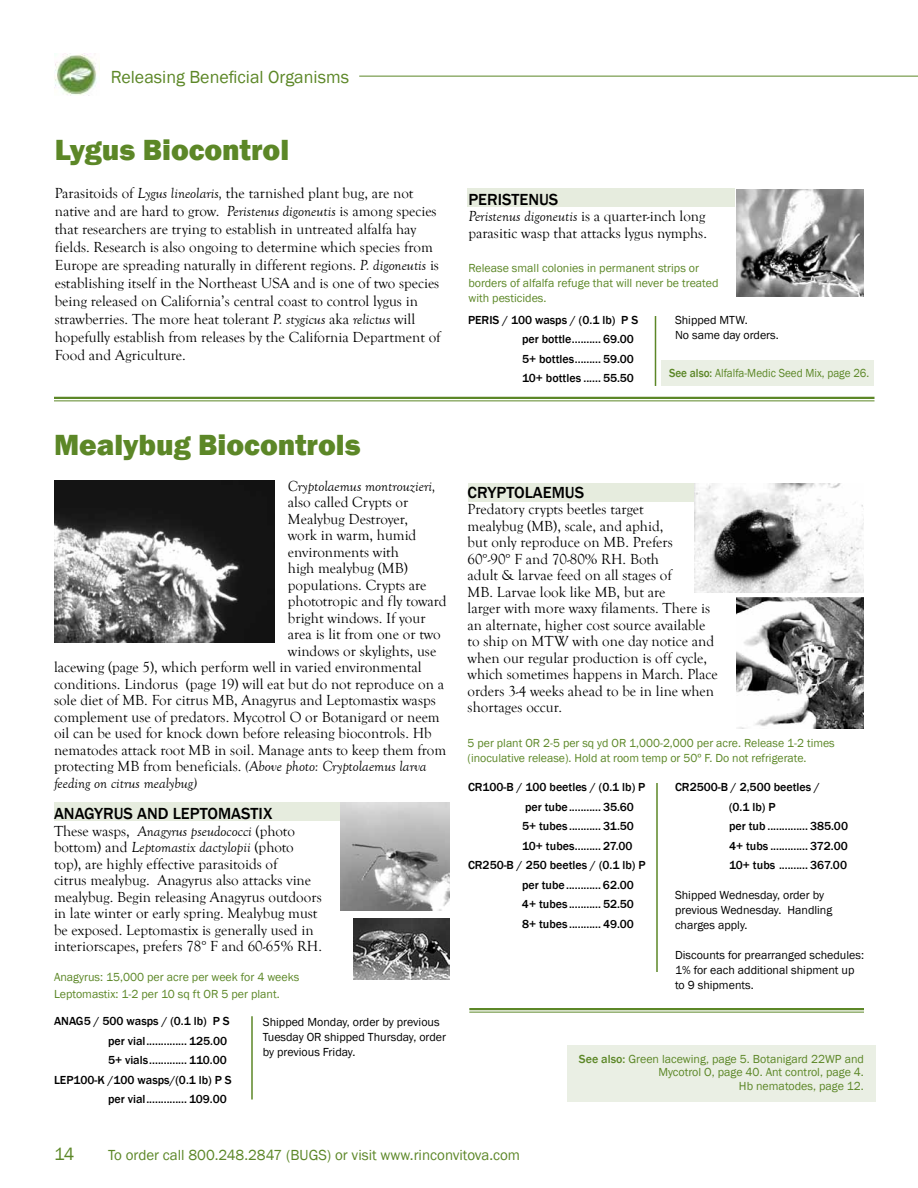
<style>
.page{position:relative;width:918px;height:1188px;background:#fff}
.page>*{position:absolute;margin:0;border:0;box-sizing:border-box;transform-origin:0 0}
.t1{font:800 30px "Franklin Gothic";color:#5c8727}
.t2{font:18px "Franklin Gothic";color:#5c8727}
.t3{font:500 16.5px "Franklin Gothic";color:#000}
.t4{font:15px/16.5px "Goudy Old Style T";color:#000}
.t5{font:italic 15px "Goudy Old Style T";color:#000}
.t6{font:15px "Franklin Gothic";color:#5c8727}
.t7{font:500 12px/19.5px "Franklin Gothic";color:#000}
.t8{font:12px/15px "Franklin Gothic";color:#5c8727}
.t9{font:12px/15px "Franklin Gothic";color:#000}
.t10{font:12px "Franklin Gothic";color:#5c8727;scale:.93 1}
.s1{font-style:italic}
.s2{font-weight:500}
.s3{font-style:normal}
</style>
<div class="page">
<div style="left:662px;top:360px;width:212px;height:26px;background:#eaefe4"></div>
<div style="left:54px;top:802px;width:384px;height:18px;background:#e6ecde"></div>
<div style="left:468px;top:484px;width:396px;height:18px;background:#e6ecde"></div>
<div style="left:467px;top:189px;width:396px;height:18px;background:#e6ecde"></div>
<img style="left:736px;top:189px;width:127px;height:108px">
<hr style="left:655px;top:316px;width:1px;height:70px;background:#5c8727">
<img style="left:54px;top:480px;width:220px;height:163px">
<hr style="left:251px;top:1016px;width:2px;height:84px;background:#5c8727">
<img style="left:341px;top:802px;width:109px;height:108px">
<hr style="left:656px;top:783px;width:2px;height:189px;background:#5c8727">
<img style="left:694px;top:484px;width:170px;height:109px">
<img style="left:736px;top:598px;width:128px;height:131px">
<div style="left:568px;top:1046px;width:308px;height:56px;background:#eaefe4"></div>
<hr style="left:54px;top:397px;width:820px;height:2px;background:#5c8727">
<hr style="left:54px;top:400px;width:820px;height:1px;background:#5c8727">
<hr style="left:469px;top:1008px;width:395px;height:2px;background:#5c8727">
<hr style="left:469px;top:1012px;width:395px;height:1px;background:#5c8727">
<img style="left:353px;top:918px;width:96px;height:61px">
<hr style="left:359px;top:76px;width:559px;height:1px;background:#5c8727">
<img style="left:54px;top:54px;width:46px;height:42px">
<p class="t2" style="left:111px;top:65px;width:240px">Releasing Beneficial Organisms</p>
<h1 class="t1" style="left:55px;top:131px;width:236px">Lygus Biocontrol</h1>
<p class="t4" style="left:55px;top:184px;width:387px;line-height:18px">Parasitoids of <span class="s1">Lygus lineolaris,</span> the tarnished plant bug, are not native and are hard to grow. <span class="s1">Peristenus digoneutis</span> is among species that researchers are trying to establish in untreated alfalfa hay fields. Research is also ongoing to determine which species from Europe are spreading naturally in different regions. <span class="s1">P. digoneutis</span> is establishing itself in the Northeast USA and is one of two species being released on California’s central coast to control lygus in strawberries. The more heat tolerant <span class="s1">P. stygicus</span> aka <span class="s1">relictus</span> will hopefully establish from releases by the California Department of Food and Agriculture.</p>
<p class="t3" style="left:468px;top:189px;width:91px">PERISTENUS</p>
<p class="t4" style="left:468px;top:208px;width:240px"><span class="s1">Peristenus digoneutis</span> is a quarter-inch long parasitic wasp that attacks lygus nymphs.</p>
<p class="t8" style="left:468px;top:261px;width:252px">Release small colonies in permanent strips or borders of alfalfa refuge that will never be treated with pesticides.</p>
<p class="t7" style="left:522px;top:310px;width:118px;text-indent:-54px">PERIS / 100 wasps / (0.1 lb) P S per bottle.......... 69.00<br>5+ bottles......... 59.00<br>10+ bottles ...... 55.50</p>
<p class="t9" style="left:675px;top:313px;width:105px">Shipped MTW.<br>No same day orders.</p>
<p class="t10" style="left:669px;top:365px;width:217px"><span class="s2">See also:</span> Alfalfa-Medic Seed Mix, page 26.</p>
<h1 class="t1" style="left:54px;top:425px;width:308px">Mealybug Biocontrols</h1>
<p class="t5" style="left:288px;top:477px;width:149px">Cryptolaemus montrouzieri,</p>
<p class="t4" style="left:288px;top:494px;width:122px">also called Crypts or</p>
<p class="t4" style="left:288px;top:511px;width:122px">Mealybug Destroyer,</p>
<p class="t4" style="left:288px;top:527px;width:130px">work in warm, humid</p>
<p class="t4" style="left:288px;top:544px;width:113px">environments with</p>
<p class="t4" style="left:288px;top:560px;width:122px">high mealybug (MB)</p>
<p class="t4" style="left:288px;top:577px;width:140px">populations. Crypts are</p>
<p class="t4" style="left:288px;top:593px;width:160px">phototropic and fly toward</p>
<p class="t4" style="left:288px;top:610px;width:139px">bright windows. If your</p>
<p class="t4" style="left:288px;top:626px;width:154px">area is lit from one or two</p>
<p class="t4" style="left:288px;top:643px;width:150px">windows or skylights, use</p>
<p class="t4" style="left:54px;top:659px;width:369px">lacewing (page 5), which perform well in varied environmental</p>
<p class="t4" style="left:54px;top:676px;width:392px">conditions. Lindorus (page 19) will eat but do not reproduce on a</p>
<p class="t4" style="left:54px;top:692px;width:383px">sole diet of MB. For citrus MB, Anagyrus and Leptomastix wasps</p>
<p class="t4" style="left:54px;top:709px;width:387px">complement use of predators. Mycotrol O or Botanigard or neem</p>
<p class="t4" style="left:54px;top:725px;width:379px">oil can be used for knock down before releasing biocontrols. Hb</p>
<p class="t4" style="left:54px;top:742px;width:394px">nematodes attack root MB in soil. Manage ants to keep them from</p>
<p class="t5" style="left:54px;top:758px;width:374px"><span class="s3">protecting MB from beneficials.</span> (Above photo: Cryptolaemus larva</p>
<p class="t5" style="left:54px;top:774px;width:145px">feeding on citrus mealybug)</p>
<p class="t3" style="left:54px;top:803px;width:220px">ANAGYRUS AND LEPTOMASTIX</p>
<p class="t4" style="left:54px;top:823px;width:270px">These wasps, <span class="s1">Anagyrus pseudococci</span> (photo bottom) and <span class="s1">Leptomastix dactylopii</span> (photo top), are highly effective parasitoids of<br>citrus mealybug. Anagyrus also attacks vine mealybug. Begin releasing Anagyrus outdoors in late winter or early spring. Mealybug must be exposed. Leptomastix is generally used in interiorscapes, prefers 78° F and 60-65% RH.</p>
<p class="t8" style="left:54px;top:969px;width:247px;line-height:16.5px">Anagyrus: 15,000 per acre per week for 4 weeks<br>Leptomastix: 1-2 per 10 sq ft OR 5 per plant.</p>
<p class="t7" style="left:54px;top:1012px;width:177px">ANAG5 / 500 wasps / (0.1 lb) P S</p>
<p class="t7" style="left:108px;top:1031px;width:121px">per vial.............. 125.00</p>
<p class="t7" style="left:108px;top:1051px;width:120px">5+ vials............. 110.00</p>
<p class="t7" style="left:54px;top:1070px;width:179px">LEP100-K /100 wasps/(0.1 lb) P S</p>
<p class="t7" style="left:108px;top:1090px;width:120px">per vial.............. 109.00</p>
<p class="t9" style="left:263px;top:1015px;width:185px">Shipped Monday, order by previous<br>Tuesday OR shipped Thursday, order by previous Friday.</p>
<p class="t3" style="left:468px;top:482px;width:118px">CRYPTOLAEMUS</p>
<p class="t4" style="left:468px;top:501px;width:252px">Predatory crypts beetles target<br>mealybug (MB), scale, and aphid,<br>but only reproduce on MB. Prefers 60°-90° F and 70-80% RH. Both<br>adult &amp; larvae feed on all stages of<br>MB. Larvae look like MB, but are<br>larger with more waxy filaments. There is an alternate, higher cost source available to ship on MTW with one day notice and when our regular production is off cycle, which sometimes happens in March. Place orders 3-4 weeks ahead to be in line when shortages occur.</p>
<p class="t8" style="left:468px;top:735px;width:369px">5 per plant OR 2-5 per sq yd OR 1,000-2,000 per acre. Release 1-2 times (inoculative release). Hold at room temp or 50º F. Do not refrigerate.</p>
<p class="t7" style="left:468px;top:778px;width:179px">CR100-B / 100 beetles / (0.1 lb) P</p>
<p class="t7" style="left:525px;top:797px;width:111px">per tube........... 35.60</p>
<p class="t7" style="left:522px;top:817px;width:113px">5+ tubes ........... 31.50</p>
<p class="t7" style="left:522px;top:836px;width:112px">10+ tubes......... 27.00</p>
<p class="t7" style="left:468px;top:856px;width:179px">CR250-B / 250 beetles / (0.1 lb) P</p>
<p class="t7" style="left:522px;top:875px;width:114px">per tube............ 62.00</p>
<p class="t7" style="left:522px;top:895px;width:114px">4+ tubes ........... 52.50</p>
<p class="t7" style="left:522px;top:914px;width:114px">8+ tubes ........... 49.00</p>
<p class="t7" style="left:729px;top:778px;width:121px;text-indent:-54px">CR2500-B / 2,500 beetles /<br>(0.1 lb) P<br>per tub .............. 385.00<br>4+ tubs ............. 372.00<br>10+ tubs .......... 367.00</p>
<p class="t9" style="left:675px;top:888px;width:159px">Shipped Wednesday, order by previous Wednesday. Handling charges apply.</p>
<p class="t9" style="left:675px;top:948px;width:191px">Discounts for prearranged schedules:<br>1% for each additional shipment up to 9 shipments.</p>
<p class="t8" style="left:579px;top:1052px;width:287px;line-height:13.5px;text-align:right"><span class="s2">See also:</span> Green lacewing, page 5. Botanigard 22WP and<br>Mycotrol O, page 40. Ant control, page 4.<br>Hb nematodes, page 12.</p>
<p class="t2" style="left:54px;top:1143px;width:22px">14</p>
<p class="t6" style="left:108px;top:1146px;width:414px">To order call 800.248.2847 (BUGS) or visit www.rinconvitova.com</p>
</div>
